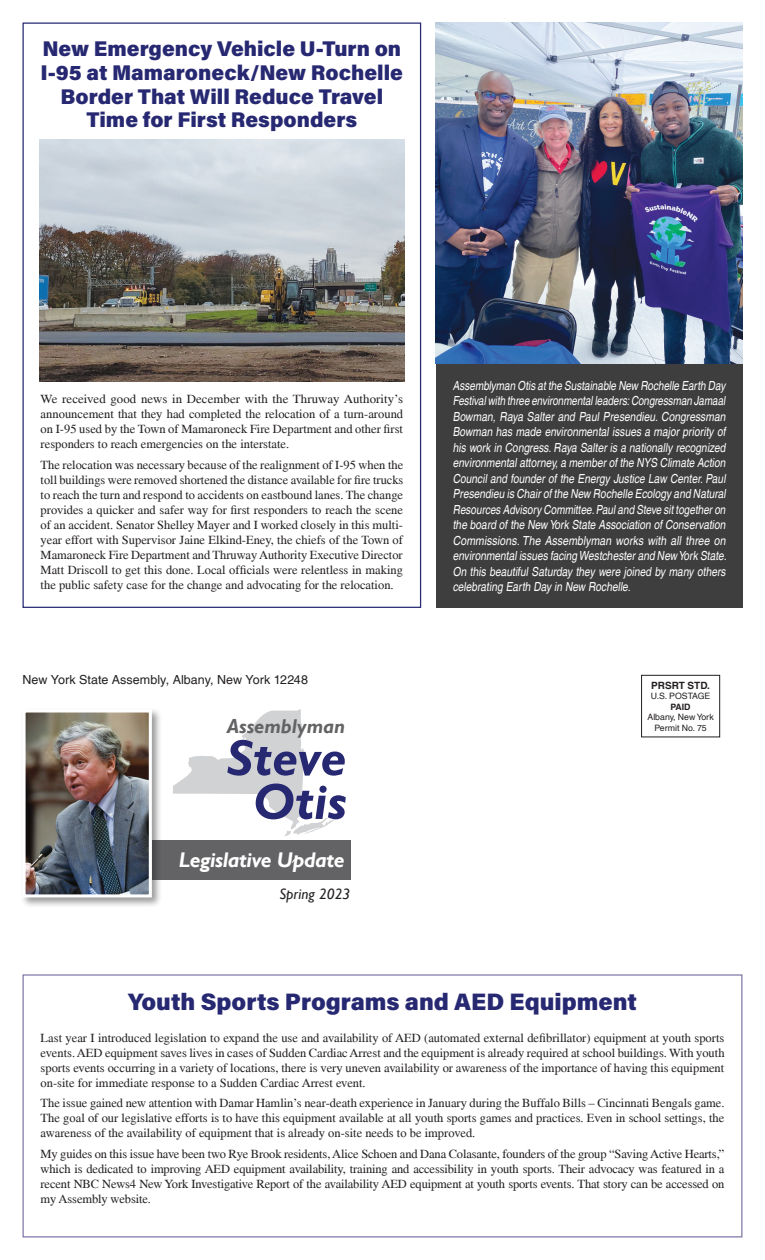
<style>
.page{position:relative;width:765px;height:1260px;background:#fff}
.page>*{position:absolute;margin:0;border:0;box-sizing:border-box;transform-origin:0 0}
.t1{font:italic 700 51.25px/43.8px "Gill Sans";color:#272872;text-align:center}
.Head_line{font:900 23.75px "Acumin Pro";color:#272872}
.Head_line-2{font:900 21.25px/23.8px "Acumin Pro";color:#272872;text-align:center}
.t2{font:italic 700 21.25px "Gill Sans";letter-spacing:-.02em;color:#fff}
.t3{font:italic 700 20px "Gill Sans";color:#636366}
.t4{font:italic 15px "Gill Sans";color:#231f20}
.Body_text{font:12.5px/15px "Times";color:#231f20;text-align:justify}
.Body_text-2{font:italic condensed 12.5px/15.5px "Helvetica";color:#fff;text-align:justify}
.Body_text-3{font:12.5px "Helvetica";letter-spacing:.005em;color:#231f20}
.t5{font:700 10px "Helvetica";color:#231f20}
.t6{font:8.75px "Helvetica";color:#231f20}
.t7{font:700 8.75px "Helvetica";color:#231f20}
</style>
<div class="page">
<div style="left:22px;top:974px;width:720px;height:264px;border:1px solid #7f78a7"></div>
<svg style="left:173px;top:709px;width:162px;height:127px"></svg>
<div style="left:152px;top:840px;width:198px;height:40px;background:#636366"></div>
<div style="left:641px;top:675px;width:79px;height:62px;border:1px solid #231f20"></div>
<div style="left:20px;top:707px;width:142px;height:201px;background:#231f20;opacity:.45"></div>
<img style="left:26px;top:713px;width:122px;height:180px">
<div style="left:22px;top:709px;width:130px;height:188px;border:3px solid #fff"></div>
<img style="left:39px;top:139px;width:365px;height:242px">
<div style="left:436px;top:364px;width:306px;height:244px;background:#3e3e3f"></div>
<img style="left:436px;top:22px;width:306px;height:342px">
<p class="Head_line-2" style="left:41px;top:36px;width:364px">New Emergency Vehicle U-Turn on<br>I-95 at Mamaroneck/New Rochelle<br>Border That Will Reduce Travel<br>Time for First Responders</p>
<p class="Body_text" style="left:41px;top:392px;width:364px">We received good news in December with the Thruway Authority’s announcement that they had completed the relocation of a turn-around on I-95 used by the Town of Mamaroneck Fire Department and other first responders to reach emergencies on the interstate.</p>
<p class="Body_text" style="left:41px;top:458px;width:364px">The relocation was necessary because of the realignment of I-95 when the toll buildings were removed shortened the distance available for fire trucks to reach the turn and respond to accidents on eastbound lanes. The change provides a quicker and safer way for first responders to reach the scene of an accident. Senator Shelley Mayer and I worked closely in this multi&shy;year effort with Supervisor Jaine Elkind-Eney, the chiefs of the Town of Mamaroneck Fire Department and Thruway Authority Executive Director Matt Driscoll to get this done. Local officials were relentless in making the public safety case for the change and advocating for the relocation.</p>
<p class="Body_text-2" style="left:453px;top:378px;width:275px">Assemblyman Otis at the Sustainable New Rochelle Earth Day Festival with three environmental leaders: Congressman Jamaal Bowman, Raya Salter and Paul Presendieu. Congressman Bowman has made environmental issues a major priority of his work in Congress. Raya Salter is a nationally recognized environmental attorney, a member of the NYS Climate Action Council and founder of the Energy Justice Law Center. Paul Presendieu is Chair of the New Rochelle Ecology and Natural Resources Advisory Committee. Paul and Steve sit together on the board of the New York State Association of Conservation Commissions. The Assemblyman works with all three on environmental issues facing Westchester and New York State.<br>On this beautiful Saturday they were joined by many others celebrating Earth Day in New Rochelle.</p>
<p class="Body_text-3" style="left:22px;top:674px;width:287px">New York State Assembly, Albany, New York 12248</p>
<p class="t5" style="left:651px;top:681px;width:60px">PRSRT STD.</p>
<p class="t6" style="left:651px;top:692px;width:61px">U.S. POSTAGE</p>
<p class="t7" style="left:671px;top:703px;width:22px">PAID</p>
<p class="t6" style="left:648px;top:713px;width:68px">Albany, New York</p>
<p class="t6" style="left:654px;top:724px;width:54px">Permit No. 75</p>
<p class="t3" style="left:227px;top:714px;width:120px">Assemblyman</p>
<p class="t1" style="left:227px;top:737px;width:121px">Steve<br>Otis</p>
<p class="t2" style="left:179px;top:848px;width:167px">Legislative Update</p>
<p class="t4" style="left:279px;top:885px;width:72px">Spring 2023</p>
<p class="Head_line" style="left:128px;top:985px;width:510px">Youth Sports Programs and AED Equipment</p>
<p class="Body_text" style="left:41px;top:1031px;width:685px">Last year I introduced legislation to expand the use and availability of AED (automated external defibrillator) equipment at youth sports events. AED equipment saves lives in cases of Sudden Cardiac Arrest and the equipment is already required at school buildings. With youth sports events occurring in a variety of locations, there is very uneven availability or awareness of the importance of having this equipment on-site for immediate response to a Sudden Cardiac Arrest event.</p>
<p class="Body_text" style="left:41px;top:1097px;width:685px">The issue gained new attention with Damar Hamlin’s near-death experience in January during the Buffalo Bills – Cincinnati Bengals game.<br>The goal of our legislative efforts is to have this equipment available at all youth sports games and practices. Even in school settings, the awareness of the availability of equipment that is already on-site needs to be improved.</p>
<p class="Body_text" style="left:41px;top:1147px;width:685px">My guides on this issue have been two Rye Brook residents, Alice Schoen and Dana Colasante, founders of the group “Saving Active Hearts,” which is dedicated to improving AED equipment availability, training and accessibility in youth sports. Their advocacy was featured in a recent NBC News4 New York Investigative Report of the availability AED equipment at youth sports events. That story can be accessed on my Assembly website.</p>
</div>
